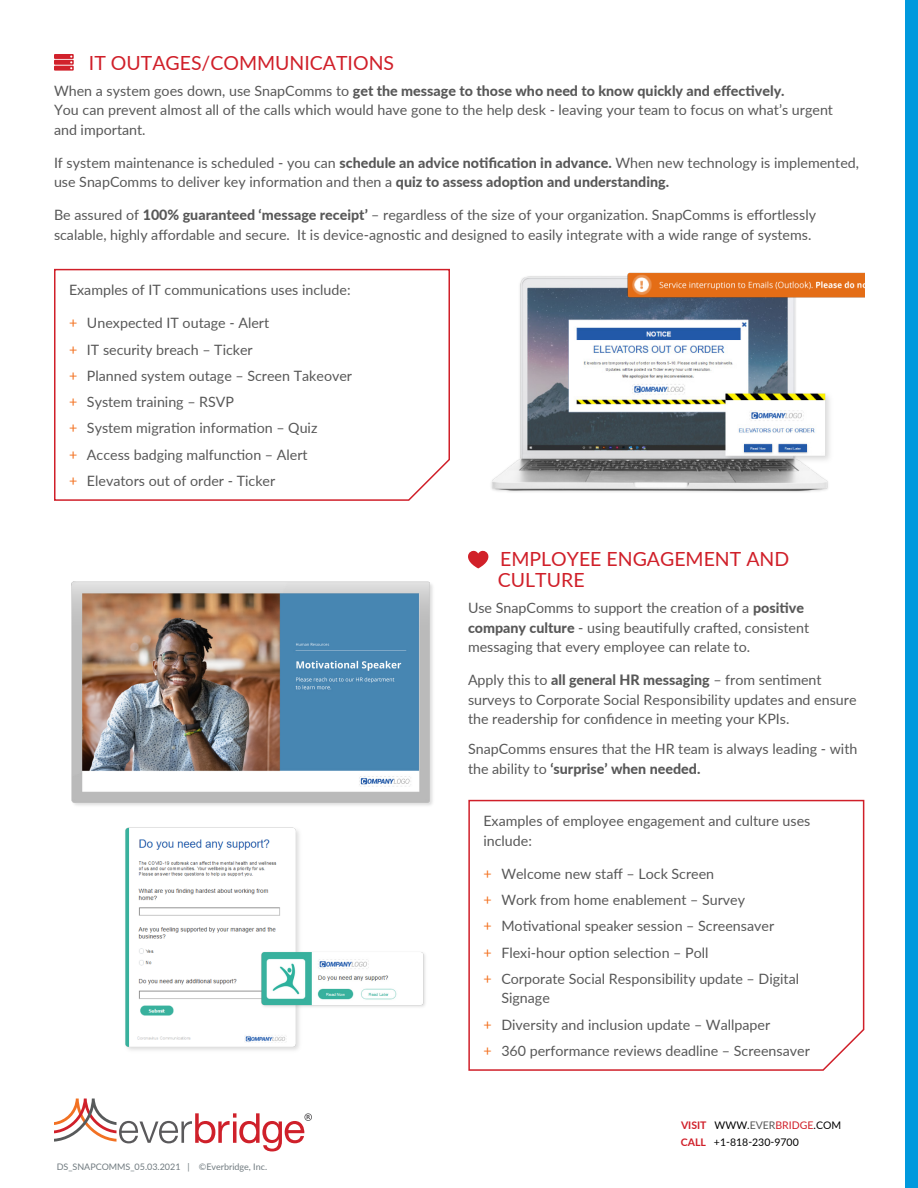
<style>
.page{position:relative;width:918px;height:1188px;background:#fff}
.page>*{position:absolute;margin:0;border:0;box-sizing:border-box;transform-origin:0 0}
.t1{font:19.5px/21px "Lato";color:#d01f29}
.t2{font:14.25px/26.2px "Lato";color:#585858}
.t3{font:10.5px/16.5px "Lato";color:#000}
.t4{font:9px "Lato";color:#717b80}
.s1{font-weight:800}
.s2{color:#f37120}
.s3{font-weight:700;color:#d01f29}
.s4{color:#585858}
.s5{color:#d01f29}
</style>
<div class="page">
<svg style="left:54px;top:1099px;width:258px;height:52px"></svg>
<div style="left:906px;top:0;width:12px;height:1188px;background:#09d"></div>
<img style="left:491px;top:276px;width:339px;height:216px">
<img style="left:613px;top:272px;width:251px;height:41px">
<img style="left:71px;top:581px;width:362px;height:225px">
<img style="left:125px;top:827px;width:174px;height:223px">
<img style="left:256px;top:945px;width:169px;height:71px">
<svg style="left:468px;top:550px;width:21px;height:18px"></svg>
<svg style="left:54px;top:54px;width:20px;height:17px"></svg>
<svg style="left:468px;top:799px;width:397px;height:272px"></svg>
<svg style="left:54px;top:268px;width:396px;height:233px"></svg>
<h1 class="t1" style="left:89px;top:51px;width:307px">IT OUTAGES/COMMUNICATIONS</h1>
<p class="t2" style="left:54px;top:80px;width:781px;line-height:19.5px">When a system goes down, use SnapComms to <span class="s1">get the message to those who need to know quickly and effectively.<br></span>You can prevent almost all of the calls which would have gone to the help desk - leaving your team to focus on what’s urgent and important.</p>
<p class="t2" style="left:54px;top:152px;width:807px;line-height:19.5px">If system maintenance is scheduled - you can <span class="s1">schedule an advice notification in advance.</span> When new technology is implemented, use SnapComms to deliver key information and then a <span class="s1">quiz to assess adoption and understanding.</span></p>
<p class="t2" style="left:54px;top:205px;width:764px;line-height:19.5px">Be assured of <span class="s1">100% guaranteed ‘message receipt’</span> – regardless of the size of your organization. SnapComms is effortlessly scalable, highly affordable and secure. It is device-agnostic and designed to easily integrate with a wide range of systems.</p>
<p class="t2" style="left:69px;top:276px;width:283px">Examples of IT communications uses include:</p>
<p class="t2" style="left:69px;top:309px;width:285px"><span class="s2">+</span> Unexpected IT outage - Alert<br><span class="s2">+</span> IT security breach – Ticker<br><span class="s2">+</span> Planned system outage – Screen Takeover <span class="s2">+</span> System training – RSVP<br><span class="s2">+</span> System migration information – Quiz<br><span class="s2">+</span> Access badging malfunction – Alert<br><span class="s2">+</span> Elevators out of order - Ticker</p>
<p class="t4" style="left:57px;top:1160px;width:212px">DS_SNAPCOMMS_05.03.2021 | ©Everbridge, Inc.</p>
<h1 class="t1" style="left:498px;top:547px;width:293px">EMPLOYEE ENGAGEMENT AND<br>CULTURE</h1>
<p class="t2" style="left:468px;top:598px;width:343px;line-height:19.5px">Use SnapComms to support the creation of a <span class="s1">positive company culture</span> - using beautifully crafted, consistent messaging that every employee can relate to.</p>
<p class="t2" style="left:468px;top:670px;width:390px;line-height:19.5px">Apply this to <span class="s1">all general HR messaging</span> – from sentiment surveys to Corporate Social Responsibility updates and ensure the readership for confidence in meeting your KPIs.</p>
<p class="t2" style="left:468px;top:739px;width:391px;line-height:19.5px">SnapComms ensures that the HR team is always leading - with the ability to <span class="s1">‘surprise’ when needed.</span></p>
<p class="t2" style="left:483px;top:811px;width:329px;line-height:19.5px">Examples of employee engagement and culture uses include:</p>
<p class="t2" style="left:483px;top:860px;width:317px"><span class="s2">+</span> Welcome new staff – Lock Screen<br><span class="s2">+</span> Work from home enablement – Survey<br><span class="s2">+</span> Motivational speaker session – Screensaver<br><span class="s2">+</span> Flexi-hour option selection – Poll<br><span class="s2">+</span> Corporate Social Responsibility update – Digital</p>
<p class="t2" style="left:483px;top:984px;width:328px;text-indent:18px">Signage<br><span class="s2">+</span> Diversity and inclusion update – Wallpaper<br><span class="s2">+</span> 360 performance reviews deadline – Screensaver</p>
<p class="t3" style="left:681px;top:1117px;width:162px"><span class="s3">VISIT</span> WWW.<span class="s4">EVER</span><span class="s5">BRIDGE</span>.COM<br><span class="s3">CALL</span> +1-818-230-9700</p>
</div>
